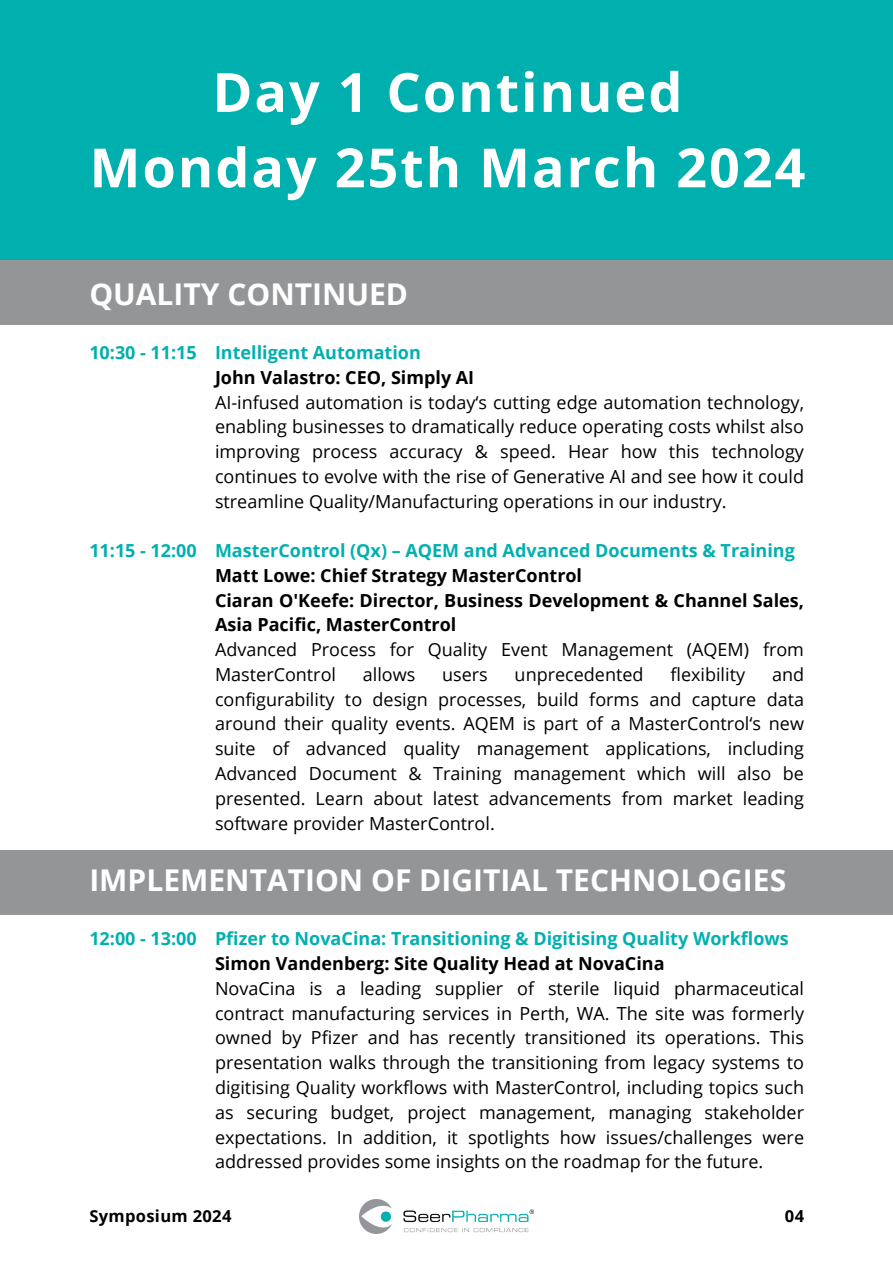
<style>
.page{position:relative;width:893px;height:1264px;background:#fff}
.page>*{position:absolute;margin:0;border:0;box-sizing:border-box;transform-origin:0 0}
.t1{font:700 54px/75.3px "Open Sans";letter-spacing:.035em;color:#fff;text-align:center}
.t2{font:700 30px "Open Sans";color:#fff}
.t3{font:18px/24.8px "Open Sans";color:#000;text-align:justify}
.t4{font:700 18px/24.8px "Open Sans";color:#000}
.t5{font:700 18px "Open Sans";color:#00b0af}
.t6{font:700 16.5px "Open Sans";letter-spacing:.02em;color:#000}
</style>
<div class="page">
<div style="left:0;top:0;width:892px;height:260px;background:#00b0af"></div>
<div style="left:0;top:850px;width:892px;height:65px;background:#949597"></div>
<div style="left:0;top:260px;width:892px;height:65px;background:#949597"></div>
<img style="left:360px;top:1199px;width:173px;height:34px">
<p class="t1" style="left:89px;top:53px;width:717px">Day 1 Continued<br>Monday 25th March 2024</p>
<h3 class="t2" style="left:89px;top:273px;width:320px">QUALITY CONTINUED</h3>
<h3 class="t5" style="left:89px;top:340px;width:109px">10:30 - 11:15</h3>
<p class="t5" style="left:215px;top:340px;width:207px">Intelligent Automation</p>
<p class="t4" style="left:215px;top:364px;width:261px">John Valastro: CEO, Simply AI</p>
<p class="t3" style="left:215px;top:389px;width:590px">AI-infused automation is today‘s cutting edge automation technology, enabling businesses to dramatically reduce operating costs whilst also improving process accuracy &amp; speed. Hear how this technology continues to evolve with the rise of Generative AI and see how it could streamline Quality/Manufacturing operations in our industry.</p>
<p class="t5" style="left:215px;top:538px;width:581px">MasterControl (Qx) – AQEM and Advanced Documents &amp; Training</p>
<p class="t4" style="left:215px;top:562px;width:368px">Matt Lowe: Chief Strategy MasterControl</p>
<p class="t4" style="left:215px;top:587px;width:590px">Ciaran O'Keefe: Director, Business Development &amp; Channel Sales,<br>Asia Pacific, MasterControl</p>
<p class="t3" style="left:215px;top:636px;width:590px">Advanced Process for Quality Event Management (AQEM) from<br>MasterControl</p>
<h2 class="t5" style="left:89px;top:538px;width:109px">11:15 - 12:00</h2>
<p class="t3" style="left:363px;top:661px;width:54px">allows</p>
<p class="t3" style="left:442px;top:661px;width:47px">users</p>
<p class="t3" style="left:514px;top:661px;width:130px">unprecedented</p>
<p class="t3" style="left:670px;top:661px;width:76px">flexibility</p>
<p class="t3" style="left:215px;top:661px;width:590px;text-indent:557px">and configurability to design processes, build forms and capture data around their quality events. AQEM is part of a MasterControl‘s new suite of advanced quality management applications, including Advanced Document &amp; Training management which will also be presented. Learn about latest advancements from market leading software provider MasterControl.</p>
<h3 class="t2" style="left:89px;top:859px;width:698px">IMPLEMENTATION OF DIGITIAL TECHNOLOGIES</h3>
<p class="t5" style="left:89px;top:926px;width:109px">12:00 - 13:00</p>
<p class="t5" style="left:215px;top:926px;width:575px">Pfizer to NovaCina: Transitioning &amp; Digitising Quality Workflows</p>
<p class="t4" style="left:215px;top:950px;width:451px">Simon Vandenberg: Site Quality Head at NovaCina</p>
<p class="t3" style="left:215px;top:975px;width:590px">NovaCina is a leading supplier of sterile liquid pharmaceutical contract manufacturing services in Perth, WA. The site was formerly owned by Pfizer and has recently transitioned its operations. This presentation walks through the transitioning from legacy systems to digitising Quality workflows with MasterControl, including topics such as securing budget, project management, managing stakeholder expectations. In addition, it spotlights how issues/challenges were addressed provides some insights on the roadmap for the future.</p>
<h2 class="t6" style="left:89px;top:1204px;width:144px">Symposium 2024</h2>
<h1 class="t6" style="left:784px;top:1204px;width:21px">04</h1>
</div>
